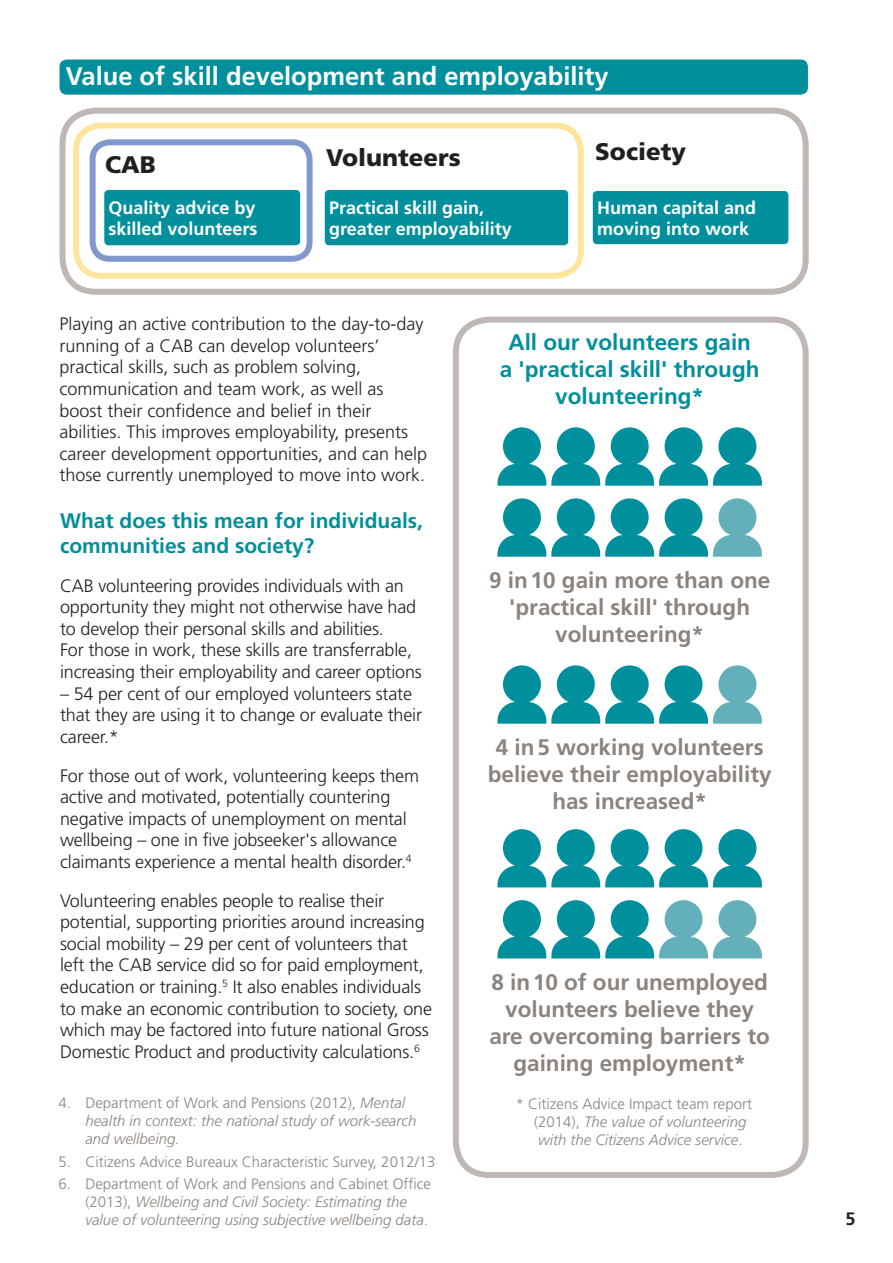
<style>
.page{position:relative;width:893px;height:1263px;background:#fff}
.page>*{position:absolute;margin:0;border:0;box-sizing:border-box;transform-origin:0 0}
.t1{font:700 25.5px "Frutiger LT Std";color:#fff}
.t2{font:900 24px "Frutiger LT Std";color:#231f20}
.t3{font:700 22.5px/27px "Frutiger LT Std";color:#8c837d;text-align:center}
.t4{font:700 22.5px/27px "Frutiger LT Std";color:#008f9c;text-align:center}
.Heading_2{font:700 21px/25.2px "Frutiger LT Std";color:#008f9c}
.t5{font:300 18px/21.6px "Frutiger LT Std";letter-spacing:-.01em;color:#231f20}
.t6{font:700 18px/21.6px "Frutiger LT Std";color:#fff}
.t7{font:700 18px "Frutiger LT Std";color:#231f20}
.t8{font:italic 300 15px/18px "Frutiger LT Std";color:#8c837d}
.t9{font:300 15px "Frutiger LT Std";color:#8c837d}
.s1{font-style:normal}
</style>
<div class="page">
<div style="left:60px;top:60px;width:748px;height:35px;background:#008f9c;border-radius:7px"></div>
<div style="left:453px;top:317px;width:356px;height:861px;border:6px solid #beb7b3;border-radius:33px"></div>
<div style="left:60px;top:108px;width:749px;height:187px;border:6px solid #beb7b3;border-radius:33px"></div>
<div style="left:73px;top:122px;width:511px;height:157px;border:6px solid #ffe59c;border-radius:26px"></div>
<div style="left:90px;top:139px;width:223px;height:123px;border:6px solid #8198cd;border-radius:17px"></div>
<div style="left:104px;top:190px;width:196px;height:55px;background:#008f9c;border-radius:4px"></div>
<div style="left:325px;top:190px;width:243px;height:55px;background:#008f9c;border-radius:4px"></div>
<div style="left:593px;top:191px;width:195px;height:53px;background:#008f9c;border-radius:4px"></div>
<svg style="left:497px;top:427px;width:265px;height:59px"></svg>
<svg style="left:497px;top:829px;width:265px;height:58px"></svg>
<svg style="left:497px;top:498px;width:265px;height:59px"></svg>
<svg style="left:497px;top:900px;width:265px;height:58px"></svg>
<svg style="left:497px;top:665px;width:265px;height:59px"></svg>
<p class="t1" style="left:66px;top:61px;width:544px">Value of skill development and employability</p>
<p class="t2" style="left:105px;top:150px;width:52px">CAB</p>
<p class="t2" style="left:326px;top:143px;width:136px">Volunteers</p>
<p class="t2" style="left:595px;top:137px;width:92px">Society</p>
<p class="t6" style="left:109px;top:197px;width:151px">Quality advice by skilled volunteers</p>
<p class="t6" style="left:329px;top:197px;width:184px">Practical skill gain, greater employability</p>
<p class="t6" style="left:597px;top:197px;width:161px">Human capital and moving into work</p>
<p class="t5" style="left:60px;top:313px;width:369px">Playing an active contribution to the day-to-day running of a CAB can develop volunteers’ practical skills, such as problem solving, communication and team work, as well as boost their confidence and belief in their abilities. This improves employability, presents career development opportunities, and can help those currently unemployed to move into work.</p>
<p class="Heading_2" style="left:60px;top:508px;width:364px">What does this mean for individuals, communities and society?</p>
<p class="t5" style="left:60px;top:575px;width:363px">CAB volunteering provides individuals with an opportunity they might not otherwise have had to develop their personal skills and abilities.<br>For those in work, these skills are transferrable, increasing their employability and career options</p>
<p class="t5" style="left:60px;top:683px;width:363px">– 54 per cent of our employed volunteers state that they are using it to change or evaluate their career.*</p>
<p class="t5" style="left:60px;top:765px;width:360px">For those out of work, volunteering keeps them active and motivated, potentially countering negative impacts of unemployment on mental wellbeing – one in five jobseeker's allowance claimants experience a mental health disorder.<sup>4</sup></p>
<p class="t5" style="left:60px;top:890px;width:373px">Volunteering enables people to realise their potential, supporting priorities around increasing social mobility – 29 per cent of volunteers that left the CAB service did so for paid employment, education or training.<sup>5</sup> It also enables individuals to make an economic contribution to society, one which may be factored into future national Gross Domestic Product and productivity calculations.<sup>6</sup></p>
<p class="t8" style="left:85px;top:1094px;width:332px;text-indent:-27px"><span class="s1">4. Department of Work and Pensions (2012),</span> Mental health in context: the national study of work-search and wellbeing.</p>
<p class="t9" style="left:58px;top:1153px;width:379px">5. Citizens Advice Bureaux Characteristic Survey, 2012/13</p>
<p class="t8" style="left:85px;top:1175px;width:347px;text-indent:-27px"><span class="s1">6. Department of Work and Pensions and Cabinet Office (2013),</span> Wellbeing and Civil Society: Estimating the value of volunteering using subjective wellbeing data<span class="s1">.</span></p>
<p class="t4" style="left:500px;top:329px;width:261px">All our volunteers gain a 'practical skill' through volunteering*</p>
<p class="t3" style="left:489px;top:567px;width:283px">9 in10 gain more than one 'practical skill' through volunteering*</p>
<p class="t3" style="left:488px;top:734px;width:285px">4 in5 working volunteers believe their employability has increased*</p>
<p class="t3" style="left:489px;top:969px;width:282px">8 in10 of our unemployed volunteers believe they are overcoming barriers to gaining employment*</p>
<p class="t8" style="left:534px;top:1095px;width:220px;text-indent:-18px"><span class="s1">* Citizens Advice Impact team report (2014),</span> The value of volunteering with the Citizens Advice service<span class="s1">.</span></p>
<p class="t7" style="left:845px;top:1208px;width:12px">5</p>
</div>
